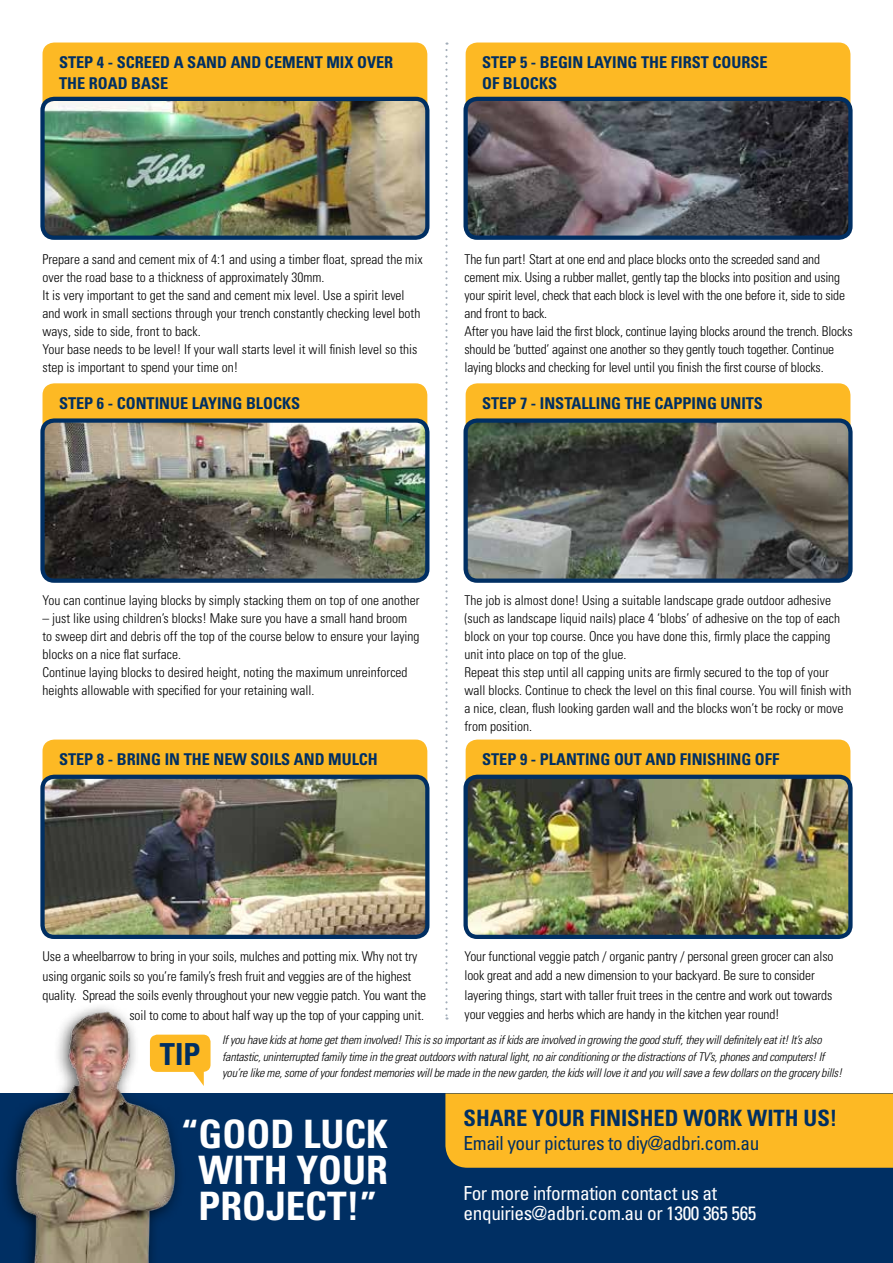
<style>
.page{position:relative;width:893px;height:1263px;background:#fff}
.page>*{position:absolute;margin:0;border:0;box-sizing:border-box;transform-origin:0 0}
.t1{font:700 condensed 39.15px/36px "Univers";color:#fff;text-align:center}
.t2{font:700 condensed 30.3px "Univers";color:#002f63}
.t3{font:700 condensed 22.5px "Univers";color:#002f63}
.t4{font:condensed 19.35px/20.1px "Univers";letter-spacing:-.02em;color:#fff}
.t5{font:condensed 19.35px "Univers";letter-spacing:-.02em;color:#002f63}
.t6{font:700 condensed 16.2px "Univers";color:#002f63}
.t7{font:300 condensed 13.5px/18px "Univers";color:#000}
.t8{font:italic 300 condensed 12px/16.5px "Univers";letter-spacing:-.02em;color:#000}
</style>
<div class="page">
<div style="left:0;top:1093px;width:893px;height:170px;background:#002f63"></div>
<div style="left:445px;top:1093px;width:448px;height:75px;background:#fdb924"></div>
<img style="left:7px;top:1007px;width:190px;height:256px">
<div style="left:466px;top:43px;width:384px;height:160px;background:#fdb924;border-radius:12px"></div>
<div style="left:466px;top:383px;width:384px;height:160px;background:#fdb924;border-radius:12px"></div>
<div style="left:466px;top:739px;width:384px;height:161px;background:#fdb924;border-radius:12px"></div>
<img style="left:468px;top:102px;width:380px;height:133px">
<div style="left:463px;top:97px;width:390px;height:143px;border:4px solid #002f63;border-radius:12px"></div>
<img style="left:468px;top:423px;width:380px;height:155px">
<div style="left:463px;top:418px;width:390px;height:165px;border:4px solid #002f63;border-radius:12px"></div>
<img style="left:468px;top:780px;width:380px;height:154px">
<div style="left:463px;top:775px;width:390px;height:164px;border:4px solid #002f63;border-radius:12px"></div>
<div style="left:43px;top:43px;width:384px;height:160px;background:#fdb924;border-radius:12px"></div>
<div style="left:43px;top:383px;width:384px;height:160px;background:#fdb924;border-radius:12px"></div>
<div style="left:43px;top:739px;width:384px;height:161px;background:#fdb924;border-radius:12px"></div>
<svg style="left:445px;top:43px;width:3px;height:976px"></svg>
<img style="left:45px;top:102px;width:379px;height:133px">
<div style="left:40px;top:97px;width:389px;height:143px;border:4px solid #002f63;border-radius:12px"></div>
<img style="left:45px;top:423px;width:379px;height:155px">
<div style="left:40px;top:418px;width:389px;height:165px;border:4px solid #002f63;border-radius:12px"></div>
<img style="left:45px;top:780px;width:379px;height:154px">
<div style="left:40px;top:775px;width:389px;height:164px;border:4px solid #002f63;border-radius:12px"></div>
<div style="left:150px;top:1035px;width:61px;height:37px;background:#fdb924;border-radius:7px"></div>
<p class="t6" style="left:59px;top:52px;width:77px">STEP 4 - SCREED</p>
<p class="t6" style="left:174px;top:52px;width:25px">A SAND</p>
<p class="t6" style="left:231px;top:52px;width:11px">AND</p>
<p class="t6" style="left:265px;top:52px;width:11px">CEMENT</p>
<p class="t6" style="left:326px;top:52px;width:10px">MIX</p>
<p class="t6" style="left:357px;top:52px;width:10px">OVER</p>
<p class="t6" style="left:59px;top:73px;width:10px">THE</p>
<p class="t6" style="left:89px;top:73px;width:11px">ROAD</p>
<p class="t6" style="left:131px;top:73px;width:10px">BASE</p>
<p class="t6" style="left:482px;top:52px;width:77px">STEP 5 - BEGIN</p>
<p class="t6" style="left:587px;top:52px;width:10px">LAYING</p>
<p class="t6" style="left:641px;top:52px;width:10px">THE</p>
<p class="t6" style="left:671px;top:52px;width:9px">FIRST</p>
<p class="t6" style="left:712px;top:52px;width:10px">COURSE</p>
<p class="t6" style="left:482px;top:73px;width:31px">OF BLOCKS</p>
<p class="t7" style="left:43px;top:250px;width:382px">Prepare a sand and cement mix of 4:1 and using a timber float, spread the mix over the road base to a thickness of approximately 30mm.<br>It is very important to get the sand and cement mix level. Use a spirit level and work in small sections through your trench constantly checking level both ways, side to side, front to back.<br>Your base needs to be level! If your wall starts level it will finish level so this step is important to spend your time on!</p>
<p class="t6" style="left:59px;top:393px;width:243px">STEP 6 - CONTINUE LAYING BLOCKS</p>
<p class="t7" style="left:465px;top:250px;width:389px">The fun part! Start at one end and place blocks onto the screeded sand and cement mix. Using a rubber mallet, gently tap the blocks into position and using your spirit level, check that each block is level with the one before it, side to side and front to back.<br>After you have laid the first block, continue laying blocks around the trench. Blocks should be ‘butted’ against one another so they gently touch together. Continue laying blocks and checking for level until you finish the first course of blocks.</p>
<p class="t6" style="left:482px;top:393px;width:282px">STEP 7 - INSTALLING THE CAPPING UNITS</p>
<p class="t7" style="left:43px;top:591px;width:379px">You can continue laying blocks by simply stacking them on top of one another</p>
<p class="t7" style="left:43px;top:609px;width:379px">– just like using children’s blocks! Make sure you have a small hand broom to sweep dirt and debris off the top of the course below to ensure your laying blocks on a nice flat surface.<br>Continue laying blocks to desired height, noting the maximum unreinforced heights allowable with specified for your retaining wall.</p>
<p class="t6" style="left:59px;top:749px;width:320px">STEP 8 - BRING IN THE NEW SOILS AND MULCH</p>
<p class="t7" style="left:465px;top:591px;width:388px">The job is almost done! Using a suitable landscape grade outdoor adhesive (such as landscape liquid nails) place 4 ‘blobs’ of adhesive on the top of each block on your top course. Once you have done this, firmly place the capping unit into place on top of the glue.<br>Repeat this step until all capping units are firmly secured to the top of your wall blocks. Continue to check the level on this final course. You will finish with a nice, clean, flush looking garden wall and the blocks won’t be rocky or move from position.</p>
<p class="t6" style="left:482px;top:749px;width:299px">STEP 9 - PLANTING OUT AND FINISHING OFF</p>
<p class="t7" style="left:465px;top:946px;width:370px;line-height:19.5px">Your functional veggie patch / organic pantry / personal green grocer can also look great and add a new dimension to your backyard. Be sure to consider layering things, start with taller fruit trees in the centre and work out towards your veggies and herbs which are handy in the kitchen year round!</p>
<p class="t8" style="left:222px;top:1032px;width:621px">If you have kids at home get them involved! This is so important as if kids are involved in growing the good stuff, they will definitely eat it! It’s also fantastic, uninterrupted family time in the great outdoors with natural light, no air conditioning or the distractions of TV’s, phones and computers! If you’re like me, some of your fondest memories will be made in the new garden, the kids will love it and you will save a few dollars on the grocery bills!</p>
<p class="t7" style="left:43px;top:947px;width:376px">Use a wheelbarrow to bring in your soils, mulches and potting mix. Why not try</p>
<p class="t7" style="left:43px;top:967px;width:370px">using organic soils so you’re family’s fresh fruit and veggies are of the highest</p>
<p class="t7" style="left:43px;top:986px;width:385px">quality. Spread the soils evenly throughout your new veggie patch. You want the</p>
<p class="t7" style="left:130px;top:1006px;width:296px">soil to come to about half way up the top of your capping unit.</p>
<h2 class="t2" style="left:160px;top:1035px;width:42px">TIP</h2>
<h1 class="t1" style="left:181px;top:1116px;width:208px">“GOOD LUCK<br>WITH YOUR<br>PROJECT!”</h1>
<h3 class="t3" style="left:463px;top:1105px;width:375px">SHARE YOUR FINISHED WORK WITH US!</h3>
<h3 class="t5" style="left:463px;top:1130px;width:297px">Email your pictures to diy@adbri.com.au</h3>
<h3 class="t4" style="left:463px;top:1183px;width:294px">For more information contact us at enquiries@adbri.com.au or 1300 365 565</h3>
</div>
